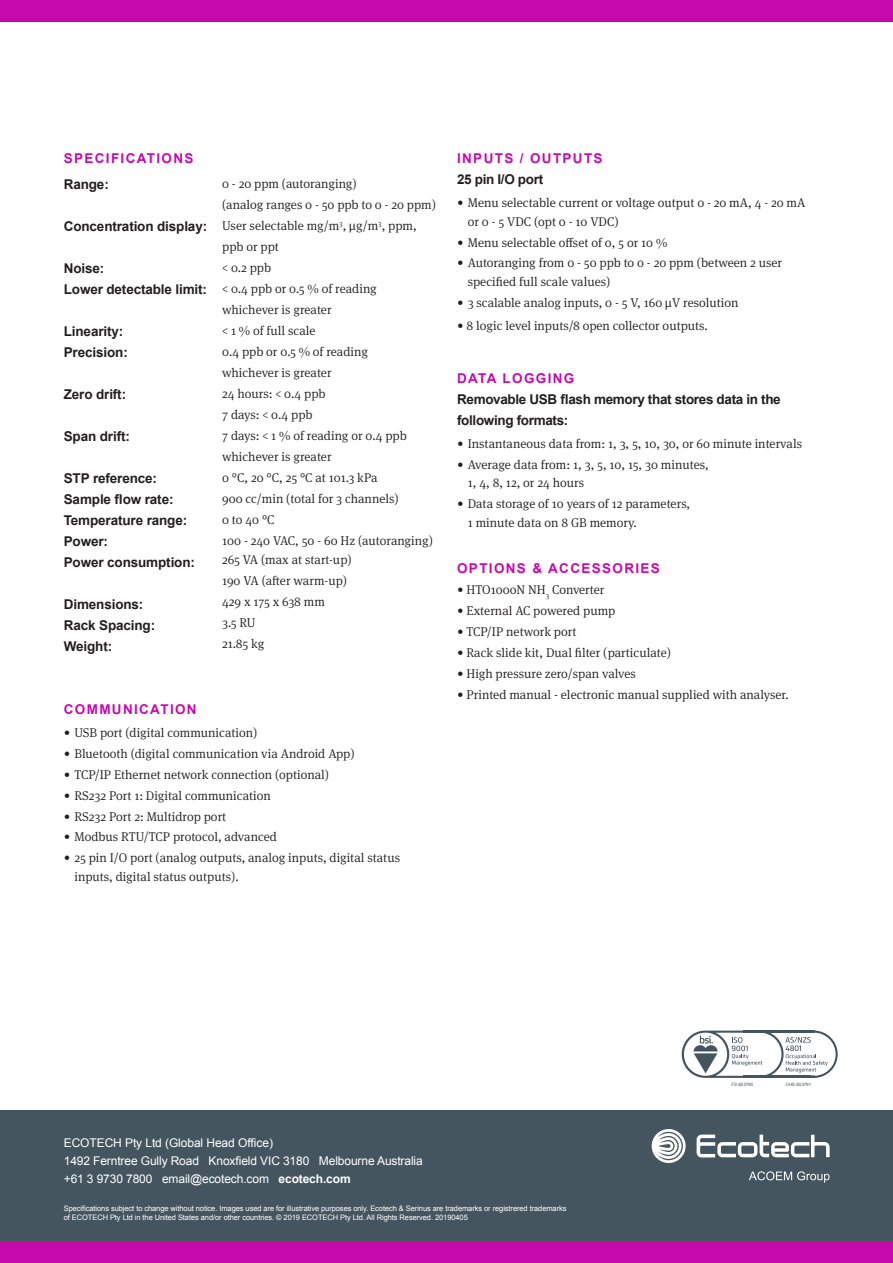
<style>
.page{position:relative;width:893px;height:1263px;background:#fff}
.page>*{position:absolute;margin:0;border:0;box-sizing:border-box;transform-origin:0 0}
.Black_subheading-rev{font:700 13.5px/21px "Arial";letter-spacing:-.01em;color:#231f20}
.Cap-sub-heading{font:700 13.5px/21px "Arial";letter-spacing:-.025em;color:#231f20}
.Cap-sub-heading-2{font:700 13.5px "Arial";letter-spacing:.1em;color:#c70aab}
.Black-subheading{font:700 13.5px/21px "Arial";letter-spacing:.1em;color:#c70aab}
.Main_content__specs{font:700 13.5px "Arial";letter-spacing:.1em;color:#c70aab}
.Main_content__specs-2{font:300 12.75px/18.8px "Meta Serif Pro";color:#231f20}
.Actual-specs-content{font:300 12.75px/21px "Meta Serif Pro";color:#231f20}
.t1{font:12px/18px "Arial";letter-spacing:-.01em;color:#fff}
.t2{font:7.5px/9px "Arial";letter-spacing:-.01em;color:#fff}
.t3{font:4.5px "Arial";letter-spacing:-.01em;color:#45555f}
.s1{color:#231f20}
.s2{color:#c70aab}
.s3{font-weight:700}
</style>
<div class="page">
<div style="left:0;top:0;width:893px;height:21px;background:#c70aab"></div>
<div style="left:0;top:1110px;width:893px;height:134px;background:#45555f"></div>
<div style="left:0;top:1242px;width:893px;height:21px;background:#c70aab"></div>
<svg style="left:652px;top:1129px;width:34px;height:34px"></svg>
<svg style="left:697px;top:1134px;width:133px;height:23px"></svg>
<svg style="left:749px;top:1171px;width:80px;height:11px"></svg>
<svg style="left:682px;top:1030px;width:156px;height:48px"></svg>
<p class="Cap-sub-heading-2" style="left:64px;top:150px;width:131px">SPECIFICATIONS</p>
<p class="Black_subheading-rev" style="left:64px;top:174px;width:47px">Range:</p>
<p class="Black_subheading-rev" style="left:64px;top:216px;width:145px">Concentration display:</p>
<p class="Black_subheading-rev" style="left:64px;top:258px;width:42px">Noise:</p>
<p class="Black_subheading-rev" style="left:64px;top:279px;width:145px">Lower detectable limit:</p>
<p class="Black_subheading-rev" style="left:64px;top:321px;width:61px">Linearity:</p>
<p class="Black_subheading-rev" style="left:64px;top:342px;width:66px">Precision:</p>
<p class="Black_subheading-rev" style="left:64px;top:384px;width:64px">Zero drift:</p>
<p class="Black_subheading-rev" style="left:64px;top:426px;width:68px">Span drift:</p>
<p class="Black_subheading-rev" style="left:64px;top:468px;width:95px">STP reference:</p>
<p class="Black_subheading-rev" style="left:64px;top:489px;width:111px">Sample flow rate:</p>
<p class="Black_subheading-rev" style="left:64px;top:510px;width:125px">Temperature range:</p>
<p class="Black_subheading-rev" style="left:64px;top:531px;width:46px">Power:</p>
<p class="Black_subheading-rev" style="left:64px;top:552px;width:133px">Power consumption:</p>
<p class="Black_subheading-rev" style="left:64px;top:594px;width:93px">Dimensions:<br>Rack Spacing:<br>Weight:</p>
<p class="Actual-specs-content" style="left:222px;top:172px;width:136px">0 - 20 ppm (autoranging)</p>
<p class="Actual-specs-content" style="left:222px;top:193px;width:215px">(analog ranges 0 - 50 ppb to 0 - 20 ppm)</p>
<p class="Actual-specs-content" style="left:222px;top:214px;width:196px">User selectable mg/m<sup>3</sup>, μg/m<sup>3</sup>, ppm, ppb or ppt</p>
<p class="Actual-specs-content" style="left:222px;top:256px;width:50px">&lt; 0.2 ppb</p>
<p class="Actual-specs-content" style="left:222px;top:277px;width:156px">&lt; 0.4 ppb or 0.5 % of reading</p>
<p class="Actual-specs-content" style="left:222px;top:298px;width:111px">whichever is greater</p>
<p class="Actual-specs-content" style="left:222px;top:319px;width:95px">&lt; 1 % of full scale</p>
<p class="Actual-specs-content" style="left:222px;top:340px;width:147px">0.4 ppb or 0.5 % of reading whichever is greater</p>
<p class="Actual-specs-content" style="left:222px;top:382px;width:105px">24 hours: &lt; 0.4 ppb</p>
<p class="Actual-specs-content" style="left:222px;top:403px;width:186px">7 days: &lt; 0.4 ppb<br>7 days: &lt; 1 % of reading or 0.4 ppb whichever is greater</p>
<p class="Actual-specs-content" style="left:222px;top:466px;width:157px">0 °C, 20 °C, 25 °C at 101.3 kPa</p>
<p class="Actual-specs-content" style="left:222px;top:487px;width:178px">900 cc/min (total for 3 channels)</p>
<p class="Actual-specs-content" style="left:222px;top:508px;width:54px">0 to 40 °C</p>
<p class="Actual-specs-content" style="left:222px;top:529px;width:212px">100 - 240 VAC, 50 - 60 Hz (autoranging)</p>
<p class="Actual-specs-content" style="left:222px;top:548px;width:131px">265 VA (max at start-up)<br>190 VA (after warm-up)</p>
<p class="Actual-specs-content" style="left:222px;top:590px;width:104px">429 x 175 x 638 mm</p>
<p class="Actual-specs-content" style="left:222px;top:611px;width:35px">3.5 RU</p>
<p class="Actual-specs-content" style="left:222px;top:632px;width:44px">21.85 kg</p>
<p class="Cap-sub-heading-2" style="left:64px;top:700px;width:134px">COMMUNICATION</p>
<p class="Main_content__specs-2" style="left:64px;top:723px;width:195px">• USB port (digital communication)</p>
<p class="Main_content__specs-2" style="left:64px;top:743px;width:292px">• Bluetooth (digital communication via Android App)</p>
<p class="Main_content__specs-2" style="left:64px;top:764px;width:267px">• TCP/IP Ethernet network connection (optional)</p>
<p class="Main_content__specs-2" style="left:64px;top:785px;width:209px">• RS232 Port 1: Digital communication</p>
<p class="Main_content__specs-2" style="left:64px;top:806px;width:164px">• RS232 Port 2: Multidrop port</p>
<p class="Main_content__specs-2" style="left:64px;top:827px;width:215px">• Modbus RTU/TCP protocol, advanced</p>
<p class="Main_content__specs-2" style="left:74px;top:848px;width:327px;text-indent:-11px">• 25 pin I/O port (analog outputs, analog inputs, digital status inputs, digital status outputs).</p>
<p class="Black-subheading" style="left:457px;top:148px;width:147px">INPUTS / OUTPUTS<br><span class="s1">25 pin I/O port</span></p>
<p class="Main_content__specs-2" style="left:468px;top:193px;width:339px;text-indent:-11px">• Menu selectable current or voltage output 0 - 20 mA, 4 - 20 mA or 0 - 5 VDC (opt 0 - 10 VDC)</p>
<p class="Main_content__specs-2" style="left:457px;top:232px;width:212px">• Menu selectable offset of 0, 5 or 10 %</p>
<p class="Main_content__specs-2" style="left:468px;top:253px;width:316px;text-indent:-11px">• Autoranging from 0 - 50 ppb to 0 - 20 ppm (between 2 user specified full scale values)</p>
<p class="Main_content__specs-2" style="left:457px;top:293px;width:283px">• 3 scalable analog inputs, 0 - 5 V, 160 μV resolution</p>
<p class="Main_content__specs-2" style="left:457px;top:316px;width:252px">• 8 logic level inputs/8 open collector outputs.</p>
<p class="Cap-sub-heading" style="left:457px;top:368px;width:325px"><span class="s2">DATA LOGGING<br></span>Removable USB flash memory that stores data in the following formats:</p>
<p class="Main_content__specs-2" style="left:457px;top:433px;width:346px">• Instantaneous data from: 1, 3, 5, 10, 30, or 60 minute intervals</p>
<p class="Main_content__specs-2" style="left:468px;top:454px;width:242px;text-indent:-11px">• Average data from: 1, 3, 5, 10, 15, 30 minutes,<br>1, 4, 8, 12, or 24 hours</p>
<p class="Main_content__specs-2" style="left:468px;top:494px;width:224px;text-indent:-11px">• Data storage of 10 years of 12 parameters,<br>1 minute data on 8 GB memory.</p>
<p class="Main_content__specs" style="left:457px;top:560px;width:204px">OPTIONS &amp; ACCESSORIES</p>
<p class="Main_content__specs-2" style="left:457px;top:580px;width:149px">• HTO1000N NH<sub>3</sub> Converter</p>
<p class="Main_content__specs-2" style="left:457px;top:601px;width:160px">• External AC powered pump</p>
<p class="Main_content__specs-2" style="left:457px;top:622px;width:121px">• TCP/IP network port</p>
<p class="Main_content__specs-2" style="left:457px;top:642px;width:215px">• Rack slide kit, Dual filter (particulate)</p>
<p class="Main_content__specs-2" style="left:457px;top:663px;width:180px">• High pressure zero/span valves</p>
<p class="Main_content__specs-2" style="left:457px;top:684px;width:333px">• Printed manual - electronic manual supplied with analyser.</p>
<p class="t1" style="left:64px;top:1133px;width:361px">ECOTECH Pty Ltd (Global Head Office)<br>1492 Ferntree Gully Road Knoxfield VIC 3180 Melbourne Australia +61 3 9730 7800 email@ecotech.com <span class="s3">ecotech.com</span></p>
<p class="t3" style="left:732px;top:1082px;width:23px">FS 603790</p>
<p class="t3" style="left:786px;top:1082px;width:27px">OHS 603791</p>
<p class="t2" style="left:64px;top:1203px;width:504px">Specifications subject to change without notice. Images used are for illustrative purposes only. Ecotech &amp; Serinus are trademarks or registrered trademarks of ECOTECH Pty Ltd in the United States and/or other countries. © 2019 ECOTECH Pty Ltd. All Rights Reserved. 20190405</p>
</div>
